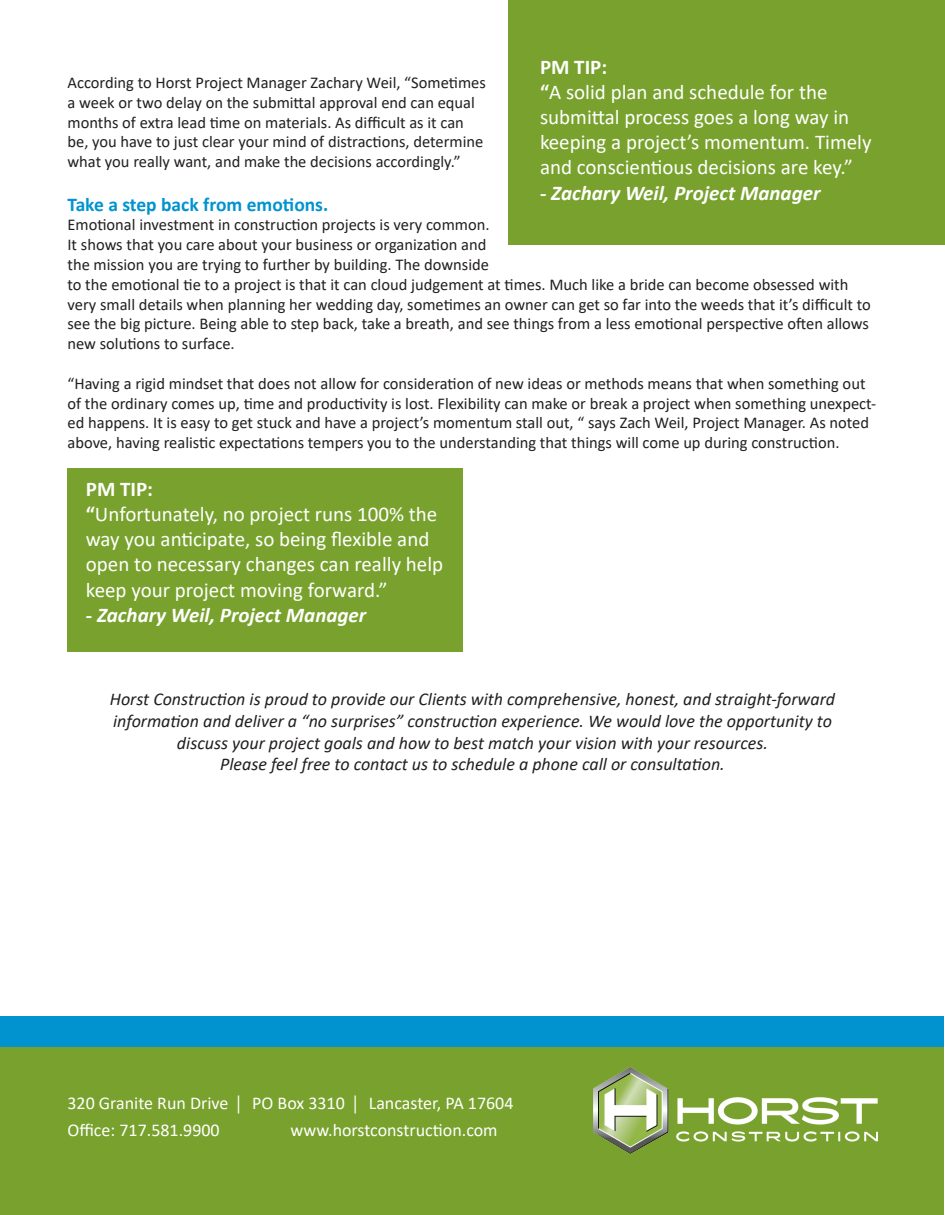
<style>
.page{position:relative;width:945px;height:1215px;background:#fff}
.page>*{position:absolute;margin:0;border:0;box-sizing:border-box;transform-origin:0 0}
.t1{font:21px/25.2px "Calibri";color:#fff}
.t2{font:italic 700 21px "Calibri";color:#fff}
.t3{font:700 19.5px "Calibri";color:#0093d0}
.t4{font:italic 18px/21.6px "Calibri";color:#231f20;text-align:center}
.t5{font:18px/27px "Calibri";color:#fff}
.t6{font:16.5px/19.8px "Calibri";color:#231f20}
.s1{font-weight:700}
.s2{font-style:normal}
.s3{font-family:"Myriad Pro"}
</style>
<div class="page">
<div style="left:1px;top:1047px;width:943px;height:168px;background:#78a22d"></div>
<div style="left:1px;top:1017px;width:943px;height:30px;background:#0093d0"></div>
<img style="left:593px;top:1067px;width:285px;height:87px">
<div style="left:508px;top:0;width:437px;height:244px;background:#78a22d"></div>
<div style="left:68px;top:468px;width:395px;height:184px;background:#78a22d"></div>
<p class="t1" style="left:540px;top:53px;width:333px"><span class="s1">PM TIP:<br>“</span>A solid plan and schedule for the submittal process goes a long way in keeping a project’s momentum. Timely and conscientious decisions are key.”</p>
<p class="t2" style="left:540px;top:178px;width:282px"><span class="s2">-</span> Zachary Weil, Project Manager</p>
<p class="t6" style="left:68px;top:72px;width:420px">According to Horst Project Manager Zachary Weil, “Sometimes a week or two delay on the submittal approval end can equal months of extra lead time on materials. As difficult as it can be, you have to just clear your mind of distractions, determine what you really want, and make the decisions accordingly.”</p>
<p class="t3" style="left:68px;top:190px;width:262px">Take a step back from emotions.</p>
<p class="t6" style="left:68px;top:215px;width:805px">Emotional investment in construction projects is very common.<br>It shows that you care about your business or organization and<br>the mission you are trying to further by building. The downside<br>to the emotional tie to a project is that it can cloud judgement at times. Much like a bride can become obsessed with very small details when planning her wedding day, sometimes an owner can get so far into the weeds that it’s difficult to see the big picture. Being able to step back, take a breath, and see things from a less emotional perspective often allows new solutions to surface.</p>
<p class="t6" style="left:68px;top:373px;width:810px">“Having a rigid mindset that does not allow for consideration of new ideas or methods means that when something out of the ordinary comes up, time and productivity is lost. Flexibility can make or break a project when something unexpect&shy;ed happens. It is easy to get stuck and have a project’s momentum stall out, “ says Zach Weil, Project Manager. As noted above, having realistic expectations tempers you to the understanding that things will come up during construction.</p>
<p class="t1" style="left:86px;top:476px;width:359px"><span class="s1">PM TIP:<br>“</span>Unfortunately, no project runs 100% the way you anticipate, so being flexible and open to necessary changes can really help keep your project moving forward.”</p>
<p class="t2" style="left:86px;top:600px;width:282px"><span class="s2">-</span> Zachary Weil, Project Manager</p>
<p class="t4" style="left:110px;top:688px;width:727px">Horst Construction is proud to provide our Clients with comprehensive, honest, and straight-forward information and deliver a “no surprises” construction experience. We would love the opportunity to discuss your project goals and how to best match your vision with your resources.<br>Please feel free to contact us to schedule a phone call or consultation.</p>
<p class="t5" style="left:68px;top:1089px;width:448px">320 Granite Run Drive <span class="s3">|</span> PO Box 3310 <span class="s3">|</span> Lancaster, PA 17604<br>Office: 717.581.9900</p>
<p class="t5" style="left:291px;top:1116px;width:209px">www.horstconstruction.com</p>
</div>
